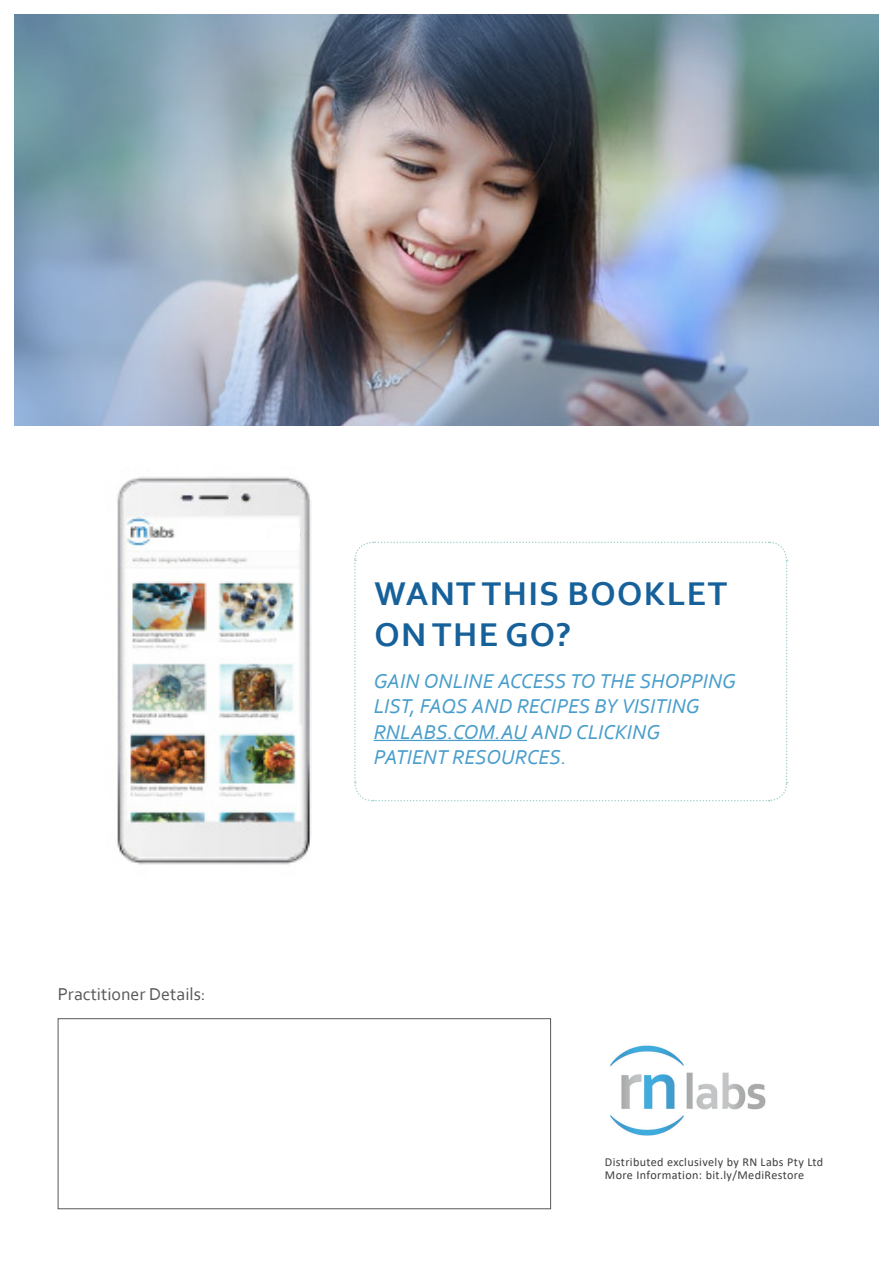
<style>
.page{position:relative;width:893px;height:1263px;background:#fff}
.page>*{position:absolute;margin:0;border:0;box-sizing:border-box;transform-origin:0 0}
.t1{font:700 34.5px/41.4px "Corbel";letter-spacing:.04em;color:#17619b}
.Body_text___Box_1{font:italic 21px/25.2px "Corbel";letter-spacing:-.005em;color:#489dcb}
.t2{font:18px "Corbel";color:#57585a}
.Company_Name{font:12.15px "Calibri";letter-spacing:.03em;color:#3e3e3f}
</style>
<div class="page">
<div style="left:58px;top:1018px;width:493px;height:191px;border:1px solid #57585a"></div>
<img style="left:610px;top:1045px;width:156px;height:91px">
<img style="left:117px;top:477px;width:194px;height:388px">
<svg style="left:354px;top:541px;width:434px;height:261px"></svg>
<img style="left:15px;top:14px;width:864px;height:412px">
<div style="left:271px;top:528px;width:29px;height:14px;background:#fff"></div>
<p class="t2" style="left:58px;top:982px;width:149px">Practitioner Details:</p>
<p class="t1" style="left:374px;top:572px;width:355px">WANT THIS BOOKLET<br>ON THE GO?</p>
<p class="Body_text___Box_1" style="left:374px;top:668px;width:364px">GAIN ONLINE ACCESS TO THE SHOPPING<br>LIST, FAQS AND RECIPES BY VISITING<br>RNLABS.COM.AU AND CLICKING<br>PATIENT RESOURCES.</p>
<p class="Company_Name" style="left:605px;top:1153px;width:220px">Distributed exclusively by RN Labs Pty Ltd</p>
<p class="Company_Name" style="left:605px;top:1166px;width:201px">More Information: bit.ly/MediRestore</p>
</div>
